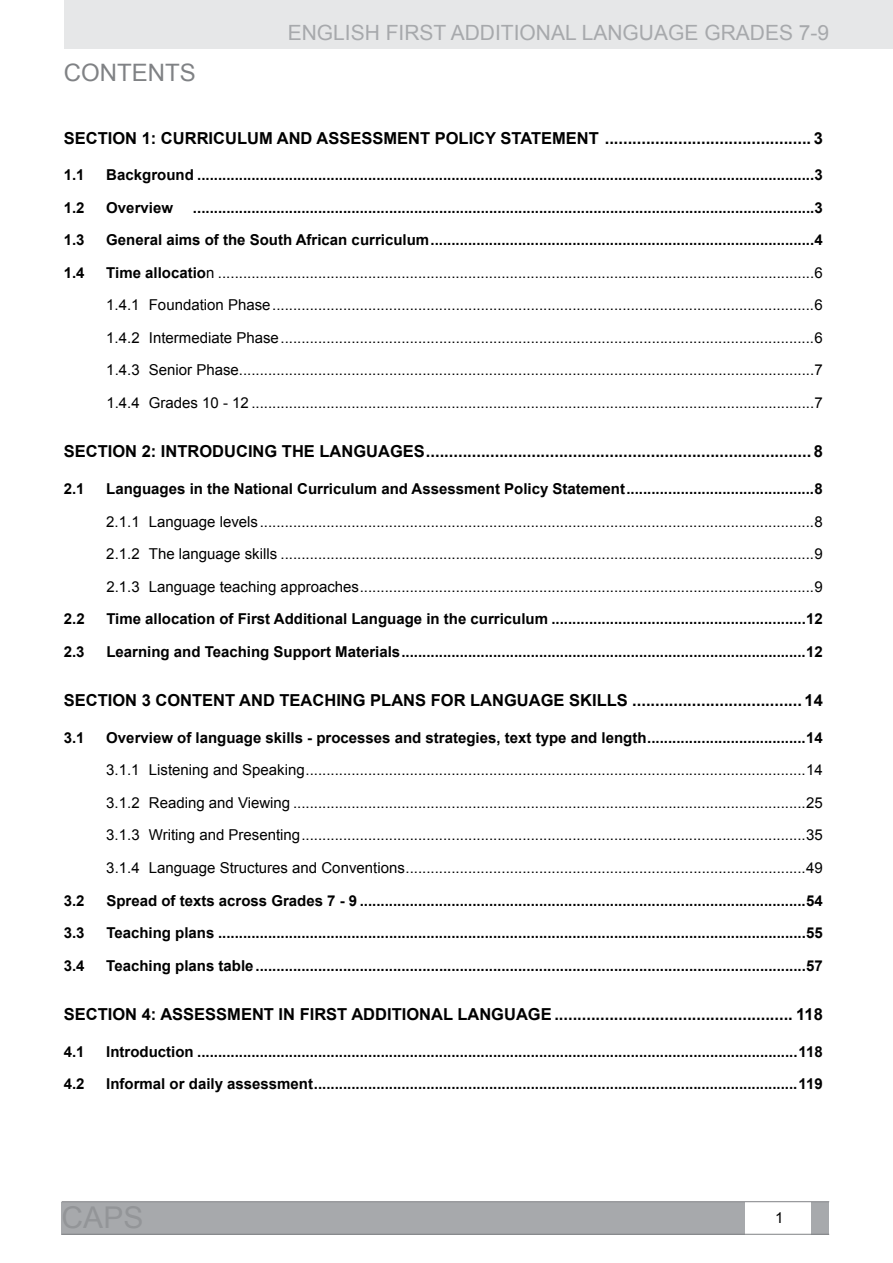
<style>
.page{position:relative;width:893px;height:1263px;background:#fff}
.page>*{position:absolute;margin:0;border:0;box-sizing:border-box;transform-origin:0 0}
.t1{font:24px "Arial";color:#808285}
.t2{font:21px "Arial";color:#a7a9ac}
.t3{font:700 16.5px "Arial";color:#000}
.t4{font:15px/32.5px "Arial";color:#000;text-align:justify}
.t5{font:700 15px/32.5px "Arial";color:#000}
.s1{font-weight:700}
</style>
<div class="page">
<div style="left:64px;top:0;width:829px;height:49px;background:#e6e7e8"></div>
<div style="left:62px;top:1202px;width:683px;height:32px;background:#a7a9ac"></div>
<div style="left:812px;top:1202px;width:17px;height:32px;background:#a7a9ac"></div>
<hr style="left:62px;top:1234px;width:767px;height:1px;background:#808285">
<hr style="left:62px;top:1201px;width:767px;height:1px;background:#808285">
<h1 class="t1" style="left:64px;top:57px;width:133px">CONTENTS</h1>
<h2 class="t2" style="left:288px;top:19px;width:543px">ENGLISH FIRST ADDITIONAL LANGUAGE GRADES 7-9</h2>
<p class="t3" style="left:64px;top:127px;width:120px">Section 1: CURRI</p>
<p class="t3" style="left:213px;top:127px;width:25px">CULUM</p>
<p class="t3" style="left:277px;top:127px;width:13px">AND</p>
<p class="t3" style="left:316px;top:127px;width:13px">ASSESSMENT</p>
<p class="t3" style="left:435px;top:127px;width:78px">POLICY STATEMENT</p>
<p class="t3" style="left:605px;top:127px;width:220px">............................................. 3</p>
<p class="t5" style="left:64px;top:159px;width:22px">1.1</p>
<p class="t5" style="left:64px;top:159px;width:761px;text-indent:43px">Background ....................................................................................................................................................3<br>1.2 Overview</p>
<p class="t5" style="left:193px;top:192px;width:631px">.....................................................................................................................................................3</p>
<p class="t4" style="left:64px;top:224px;width:761px;text-align:right"><span class="s1">General aims of the South African curriculum............................................................................................4<br>1.4 Time allocatio</span>n ...............................................................................................................................................6<br>1.4.1 Foundation Phase..................................................................................................................................6<br>1.4.2 Intermediate Phase................................................................................................................................6<br>1.4.3 Senior Phase..........................................................................................................................................7<br>1.4.4 Grades 10 - 12 .......................................................................................................................................7</p>
<p class="t3" style="left:64px;top:441px;width:109px">Section 2: INTRODU</p>
<p class="t3" style="left:236px;top:441px;width:95px">CING THE LAN</p>
<p class="t3" style="left:353px;top:441px;width:471px">GUAGES .................................................................................... 8</p>
<p class="t5" style="left:64px;top:473px;width:761px">2.1 Languages in the National Curriculum and Assessment Policy Statement.............................................8</p>
<p class="t4" style="left:106px;top:505px;width:718px">2.1.1 Language levels.....................................................................................................................................8<br>2.1.2 The language skills ................................................................................................................................9<br>2.1.3 Language teaching approaches.............................................................................................................9</p>
<p class="t5" style="left:64px;top:603px;width:760px">2.2 Time allocation of First Additional Language in the curriculum .............................................................12<br>2.3 Learning and Teaching Support Materials.................................................................................................12</p>
<p class="t3" style="left:64px;top:689px;width:116px">Section 3 CONTENT</p>
<p class="t3" style="left:239px;top:689px;width:13px">AND</p>
<p class="t3" style="left:280px;top:689px;width:12px">TEA</p>
<p class="t3" style="left:313px;top:689px;width:81px">CHING PLANS</p>
<p class="t3" style="left:431px;top:689px;width:51px">FOR LAN</p>
<p class="t3" style="left:504px;top:689px;width:98px">GUAGE SKILLS</p>
<p class="t3" style="left:632px;top:689px;width:192px">..................................... 14</p>
<p class="t5" style="left:64px;top:722px;width:760px">3.1 Overview of language skills - processes and strategies, text type and length......................................14</p>
<p class="t4" style="left:106px;top:754px;width:718px">3.1.1 Listening and Speaking........................................................................................................................14<br>3.1.2 Reading and Viewing ...........................................................................................................................25<br>3.1.3 Writing and Presenting.........................................................................................................................35<br>3.1.4 Language Structures and Conventions................................................................................................49</p>
<p class="t5" style="left:64px;top:884px;width:761px;text-align:justify">3.2 Spread of texts across Grades 7 - 9 ...........................................................................................................54<br>3.3 Teaching plans .............................................................................................................................................55<br>3.4 Teaching plans table....................................................................................................................................57</p>
<p class="t3" style="left:64px;top:1003px;width:109px">Section 4: ASSESSMENT</p>
<p class="t3" style="left:279px;top:1003px;width:42px">IN FIRST</p>
<p class="t3" style="left:351px;top:1003px;width:12px">ADDITIONAL</p>
<p class="t3" style="left:457px;top:1003px;width:12px">LAN</p>
<p class="t3" style="left:491px;top:1003px;width:333px">GUAGE .................................................... 118</p>
<p class="t5" style="left:64px;top:1036px;width:22px">4.1</p>
<p class="t5" style="left:64px;top:224px;width:22px">1.3</p>
<p class="t5" style="left:64px;top:1036px;width:761px;text-align:right">Introduction ................................................................................................................................................118<br>4.2 Informal or daily assessment....................................................................................................................119</p>
<p class="t4" style="left:775px;top:1201px;width:10px">1</p>
</div>
